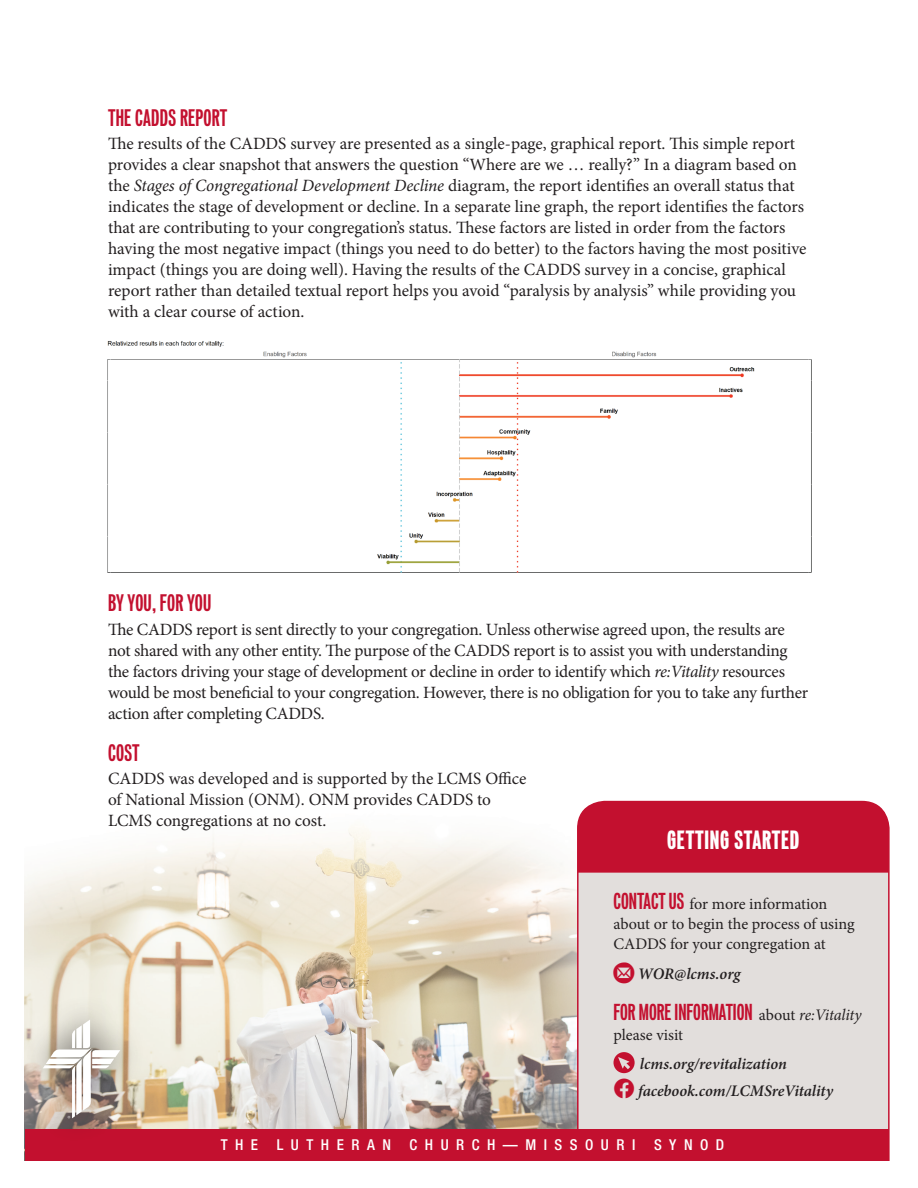
<style>
.page{position:relative;width:918px;height:1188px;background:#fff}
.page>*{position:absolute;margin:0;border:0;box-sizing:border-box;transform-origin:0 0}
.t1{font:24px "Vonnes Black Comp";letter-spacing:.03em;color:#fff}
.t2{font:21.75px "Vonnes Bold Comp";letter-spacing:.01em;color:#c3102f}
.t3{font:21px "Vonnes Bold Comp";color:#c3102f}
.t4{font:17.25px/21px "Minion Pro";letter-spacing:-.01em;color:#231f20}
.t5{font:16.2px/20.2px "Minion Pro";letter-spacing:-.005em;color:#231f20}
.t6{font:italic 600 16.2px/27px "Minion Pro";letter-spacing:-.005em;color:#231f20}
.t7{font:500 condensed 15px "Helvetica Neue LT Std";letter-spacing:.5em;color:#fff}
.s1{font-style:italic}
.s2{font-family:"Vonnes Bold Comp";font-size:21px;color:#c3102f}
.s3{font-family:"WLM Web Iconized";font-weight:400;font-style:normal;font-size:21px;color:#c3102f}
.s4{font-family:"Minion Pro";font-size:16.2px;color:#231f20}
.s5{font-family:"Minion Pro";font-style:italic;font-size:16.2px;color:#231f20}
.s6{font-family:"Social 2019 normal";font-weight:400;font-style:normal;font-size:27.75px;color:#c3102f}
</style>
<div class="page">
<img style="left:25px;top:827px;width:551px;height:302px">
<div style="left:576px;top:800px;width:314px;height:361px;background:#e2dedc"></div>
<div style="left:578px;top:802px;width:311px;height:71px;background:#c3102f"></div>
<div style="left:614px;top:1052px;width:21px;height:21px;background:#c3102f;border-radius:50%"></div>
<svg style="left:618px;top:1057px;width:12px;height:12px"></svg>
<div style="left:25px;top:1129px;width:864px;height:32px;background:#c3102f"></div>
<div style="left:17px;top:994px;width:129px;height:151px;background:#231f20;opacity:.7"></div>
<svg style="left:43px;top:1020px;width:77px;height:98px"></svg>
<img style="left:107px;top:341px;width:705px;height:232px">
<p class="t2" style="left:108px;top:104px;width:121px">THE CADDS REPORT</p>
<p class="t4" style="left:108px;top:133px;width:700px">The results of the CADDS survey are presented as a single-page, graphical report. This simple report provides a clear snapshot that answers the question “Where are we … really?” In a diagram based on the <span class="s1">Stages of Congregational Development Decline</span> diagram, the report identifies an overall status that indicates the stage of development or decline. In a separate line graph, the report identifies the factors that are contributing to your congregation’s status. These factors are listed in order from the factors having the most negative impact (things you need to do better) to the factors having the most positive impact (things you are doing well). Having the results of the CADDS survey in a concise, graphical report rather than detailed textual report helps you avoid “paralysis by analysis” while providing you with a clear course of action.</p>
<p class="t2" style="left:108px;top:590px;width:105px">BY YOU, FOR YOU</p>
<p class="t4" style="left:108px;top:619px;width:702px">The CADDS report is sent directly to your congregation. Unless otherwise agreed upon, the results are not shared with any other entity. The purpose of the CADDS report is to assist you with understanding the factors driving your stage of development or decline in order to identify which <span class="s1">re:Vitality</span> resources would be most beneficial to your congregation. However, there is no obligation for you to take any further action after completing CADDS.</p>
<p class="t2" style="left:108px;top:739px;width:33px">COST</p>
<p class="t4" style="left:108px;top:768px;width:420px">CADDS was developed and is supported by the LCMS Office of National Mission (ONM). ONM provides CADDS to<br>LCMS congregations at no cost.</p>
<h1 class="t1" style="left:667px;top:825px;width:134px">GETTING STARTED</h1>
<p class="t5" style="left:614px;top:894px;width:243px"><span class="s2">CONTACT US</span> for more information about or to begin the process of using<br>CADDS for your congregation at</p>
<p class="t6" style="left:614px;top:960px;width:129px"><span class="s3">K</span> WOR@lcms.org</p>
<p class="t3" style="left:614px;top:998px;width:250px">FOR MORE INFORMATION <span class="s4">about</span> <span class="s5">re:Vitality</span></p>
<p class="t5" style="left:613px;top:1025px;width:71px">please visit</p>
<p class="t6" style="left:614px;top:1050px;width:221px;text-indent:26px">lcms.org/revitalization<br><span class="s6">D</span> facebook.com/LCMSreVitality</p>
<p class="t7" style="left:221px;top:1136px;width:505px">THE LUTHERAN CHURCH—MISSOURI SYNOD</p>
</div>
